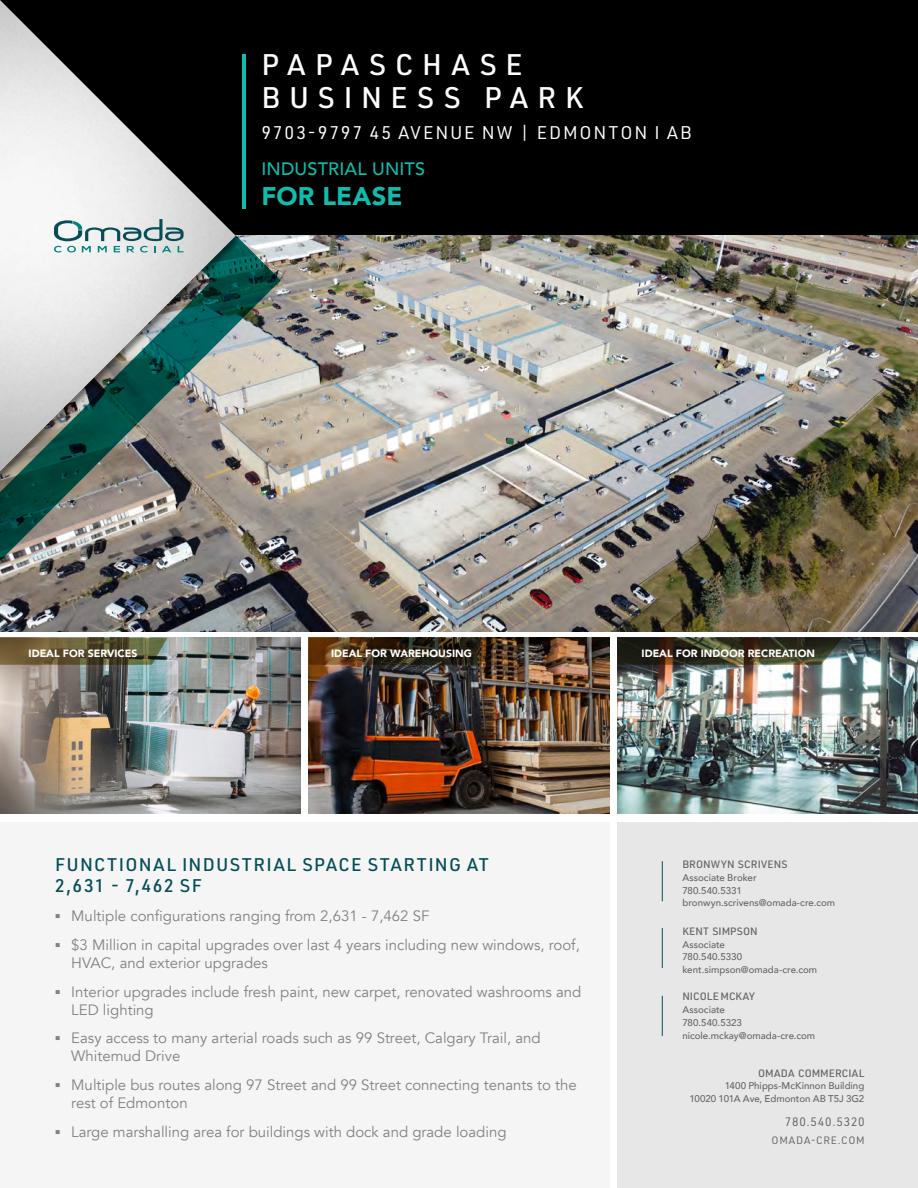
<style>
.page{position:relative;width:918px;height:1188px;background:#fff}
.page>*{position:absolute;margin:0;border:0;box-sizing:border-box;transform-origin:0 0}
.t1{font:500 29.25px/33px "URWDIN";letter-spacing:.305em;color:#fff}
.t2{font:900 25.5px "Avenir";letter-spacing:.005em;color:#0dbdae}
.t3{font:500 18px/21px "URWDIN";letter-spacing:.08em;color:#064d58}
.t4{font:18px "URWDIN";letter-spacing:.1em;color:#fff}
.t5{font:500 18px "Avenir";letter-spacing:.01em;color:#0dbdae}
.t6{font:15px/18px "Avenir";color:#828183}
.t7{font:12px "URWDIN";letter-spacing:.075em;color:#646568}
.t8{font:900 10.5px "Avenir";color:#fff}
.t9{font:500 10.5px "URWDIN";letter-spacing:.01em;color:#646568}
.t10{font:10.5px "URWDIN";letter-spacing:.06em;color:#646568}
.t11{font:500 9.75px/12.8px "Avenir";color:#646568}
.s1{font-family:"Arial";font-weight:700}
</style>
<div class="page">
<div style="left:0;top:822px;width:609px;height:366px;background:#f5f5f5"></div>
<div style="left:617px;top:822px;width:301px;height:366px;background:#e7e7e7"></div>
<div style="left:0;top:0;width:918px;height:236px;background:#000"></div>
<img style="left:0;top:638px;width:301px;height:175px">
<img style="left:309px;top:638px;width:300px;height:175px">
<img style="left:617px;top:638px;width:301px;height:175px">
<hr style="left:662px;top:861px;width:1px;height:40px;background:#064d58">
<hr style="left:662px;top:928px;width:1px;height:40px;background:#064d58">
<img style="left:291px;top:236px;width:627px;height:396px">
<svg style="left:309px;top:638px;width:190px;height:27px;background:#3f2c16"></svg>
<svg style="left:617px;top:638px;width:225px;height:27px;background:#393725"></svg>
<hr style="left:662px;top:996px;width:1px;height:40px;background:#064d58">
<img style="left:0;top:54px;width:291px;height:620px">
<div style="left:0;top:0;width:243px;height:549px;background:#000;opacity:.5"></div>
<img style="left:0;top:0;width:236px;height:472px">
<svg style="left:54px;top:219px;width:130px;height:34px;background:#b4c9ca"></svg>
<h1 class="t1" style="left:261px;top:47px;width:323px">PAPASCHASE<br>BUSINESS PARK</h1>
<p class="t4" style="left:261px;top:121px;width:432px">9703-9797 45 AVENUE NW | EDMONTON I AB</p>
<p class="t5" style="left:261px;top:153px;width:165px">INDUSTRIAL UNITS</p>
<h2 class="t2" style="left:261px;top:174px;width:143px">FOR LEASE</h2>
<p class="t8" style="left:29px;top:645px;width:110px">IDEAL FOR SERVICES</p>
<p class="t8" style="left:331px;top:645px;width:142px">IDEAL FOR WAREHOUSING</p>
<p class="t8" style="left:642px;top:645px;width:175px">IDEAL FOR INDOOR RECREATION</p>
<p class="t3" style="left:55px;top:854px;width:435px">FUNCTIONAL INDUSTRIAL SPACE STARTING AT<br>2,631 - 7,462 SF</p>
<p class="t6" style="left:55px;top:907px;width:376px"><span class="s1">▪</span> Multiple configurations ranging from 2,631 - 7,462 SF</p>
<p class="t6" style="left:71px;top:936px;width:510px;text-indent:-16px"><span class="s1">▪</span> $3 Million in capital upgrades over last 4 years including new windows, roof,<br>HVAC, and exterior upgrades</p>
<p class="t6" style="left:71px;top:983px;width:512px;text-indent:-16px"><span class="s1">▪</span> Interior upgrades include fresh paint, new carpet, renovated washrooms and<br>LED lighting</p>
<p class="t6" style="left:71px;top:1029px;width:471px;text-indent:-16px"><span class="s1">▪</span> Easy access to many arterial roads such as 99 Street, Calgary Trail, and<br>Whitemud Drive</p>
<p class="t6" style="left:71px;top:1076px;width:507px;text-indent:-16px"><span class="s1">▪</span> Multiple bus routes along 97 Street and 99 Street connecting tenants to the rest of Edmonton</p>
<p class="t6" style="left:55px;top:1123px;width:453px"><span class="s1">▪</span> Large marshalling area for buildings with dock and grade loading</p>
<p class="t9" style="left:682px;top:857px;width:107px">BRONWYN SCRIVENS</p>
<p class="t11" style="left:682px;top:871px;width:154px">Associate Broker<br>780.540.5331 bronwyn.scrivens@omada-cre.com</p>
<p class="t9" style="left:682px;top:924px;width:77px">KENT SIMPSON</p>
<p class="t11" style="left:682px;top:937px;width:136px">Associate<br>780.540.5330 kent.simpson@omada-cre.com</p>
<p class="t9" style="left:682px;top:990px;width:74px">NICOLE MCKAY</p>
<p class="t11" style="left:682px;top:1003px;width:134px">Associate<br>780.540.5323 nicole.mckay@omada-cre.com</p>
<p class="t9" style="left:758px;top:1066px;width:108px">OMADA COMMERCIAL</p>
<p class="t11" style="left:689px;top:1079px;width:177px;text-align:right">1400 Phipps-McKinnon Building<br>10020 101A Ave, Edmonton AB T5J 3G2</p>
<p class="t10" style="left:772px;top:1133px;width:95px">OMADA-CRE.COM</p>
<p class="t7" style="left:785px;top:1114px;width:81px">780.540.5320</p>
</div>
